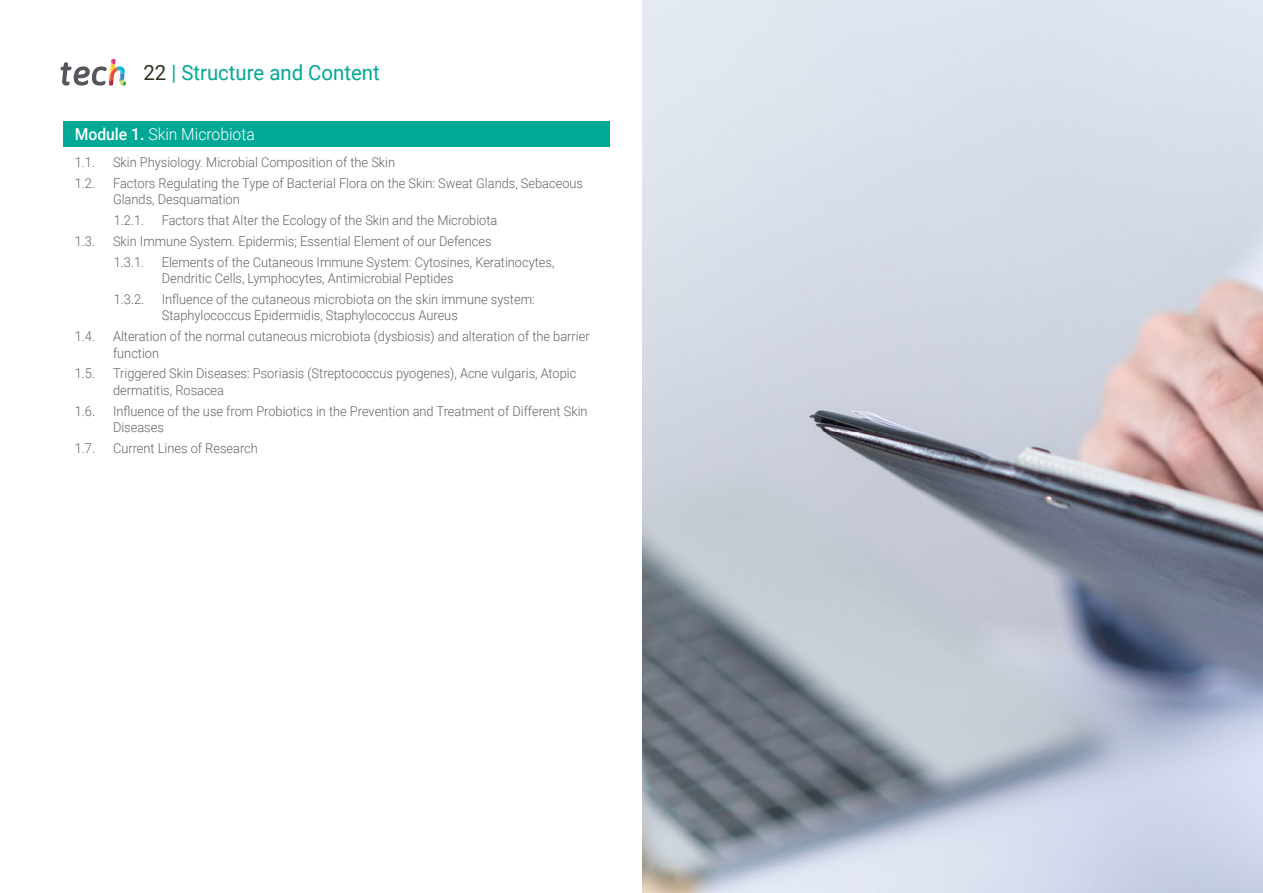
<style>
.page{position:relative;width:1263px;height:893px;background:#fff}
.page>*{position:absolute;margin:0;border:0;box-sizing:border-box;transform-origin:0 0}
.t1{font:21px "Roboto";color:#00a996}
.t2{font:300 16.5px "Roboto";color:#fff;scale:.95 1}
.t3{font:300 13.5px/16.5px "Roboto";color:#61646a;scale:.95 1}
.s1{color:#312e20}
.s2{font-weight:500}
</style>
<div class="page">
<svg style="left:61px;top:59px;width:65px;height:27px"></svg>
<img style="left:642px;top:0;width:621px;height:893px">
<div style="left:64px;top:121px;width:546px;height:25px;background:#00a996"></div>
<h1 class="t1" style="left:144px;top:57px;width:238px"><span class="s1">22</span> | Structure and Content</h1>
<p class="t2" style="left:75px;top:123px;width:191px"><span class="s2">Module 1.</span> Skin Microbiota</p>
<p class="t3" style="left:75px;top:154px;width:23px">1.1.</p>
<p class="t3" style="left:113px;top:154px;width:298px">Skin Physiology. Microbial Composition of the Skin</p>
<p class="t3" style="left:75px;top:174px;width:23px">1.2.</p>
<p class="t3" style="left:113px;top:174px;width:496px">Factors Regulating the Type of Bacterial Flora on the Skin: Sweat Glands, Sebaceous<br>Glands, Desquamation</p>
<p class="t3" style="left:114px;top:212px;width:34px">1.2.1.</p>
<p class="t3" style="left:162px;top:212px;width:355px">Factors that Alter the Ecology of the Skin and the Microbiota</p>
<p class="t3" style="left:75px;top:232px;width:23px">1.3.</p>
<p class="t3" style="left:113px;top:230px;width:400px;line-height:20.7px">Skin Immune System. Epidermis; Essential Element of our Defences<br>1.3.1.</p>
<p class="t3" style="left:162px;top:253px;width:415px">Elements of the Cutaneous Immune System: Cytosines, Keratinocytes,<br>Dendritic Cells, Lymphocytes, Antimicrobial Peptides</p>
<p class="t3" style="left:114px;top:290px;width:34px">1.3.2.</p>
<p class="t3" style="left:162px;top:290px;width:394px">Influence of the cutaneous microbiota on the skin immune system:<br>Staphylococcus Epidermidis, Staphylococcus Aureus</p>
<p class="t3" style="left:75px;top:328px;width:23px">1.4.</p>
<p class="t3" style="left:113px;top:328px;width:503px">Alteration of the normal cutaneous microbiota (dysbiosis) and alteration of the barrier function</p>
<p class="t3" style="left:75px;top:365px;width:23px">1.5.</p>
<p class="t3" style="left:113px;top:365px;width:489px">Triggered Skin Diseases: Psoriasis (Streptococcus pyogenes), Acne vulgaris, Atopic dermatitis, Rosacea</p>
<p class="t3" style="left:75px;top:402px;width:23px">1.6.</p>
<p class="t3" style="left:113px;top:402px;width:501px">Influence of the use from Probiotics in the Prevention and Treatment of Different Skin<br>Diseases</p>
<p class="t3" style="left:75px;top:439px;width:23px">1.7.</p>
<p class="t3" style="left:113px;top:439px;width:154px">Current Lines of Research</p>
</div>
